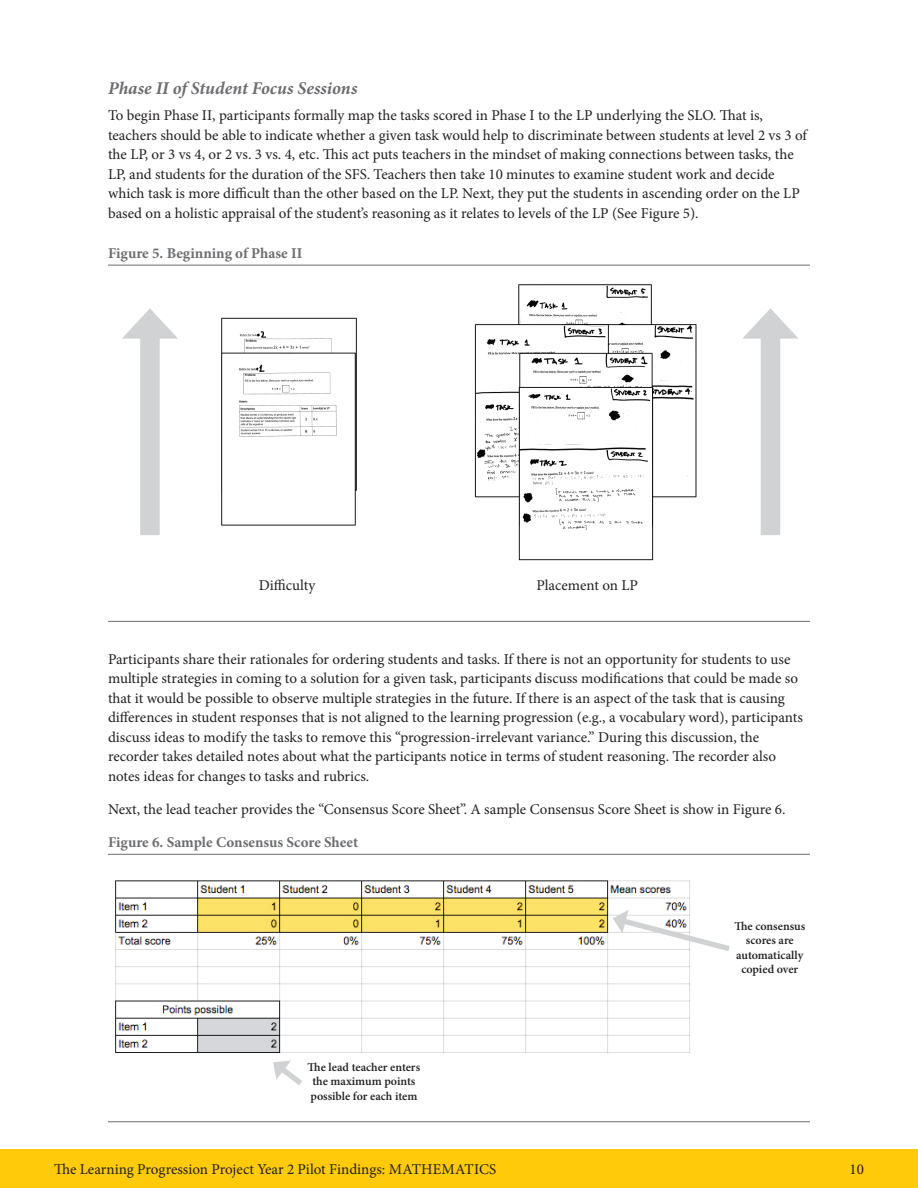
<style>
.page{position:relative;width:918px;height:1188px;background:#fff}
.page>*{position:absolute;margin:0;border:0;box-sizing:border-box;transform-origin:0 0}
.t1{font:italic 700 18px "Minion Pro";letter-spacing:.005em;color:#6c6d70}
.t2{font:15px/19.5px "Minion Pro";color:#231f20}
.t3{font:700 15px "Minion Pro";color:#6c6d70}
.t4{font:600 12px/14.4px "Minion Pro";letter-spacing:-.005em;color:#231f20;text-align:center}
</style>
<div class="page">
<div style="left:0;top:1150px;width:918px;height:38px;background:#feca0a"></div>
<hr style="left:108px;top:265px;width:702px;height:1px;background:#6c6d70">
<hr style="left:108px;top:854px;width:702px;height:1px;background:#6c6d70">
<img style="left:221px;top:317px;width:136px;height:209px">
<img style="left:474px;top:284px;width:223px;height:277px">
<div style="left:140px;top:327px;width:20px;height:208px;background:#d1d2d4"></div>
<svg style="left:122px;top:308px;width:56px;height:31px"></svg>
<div style="left:761px;top:327px;width:19px;height:208px;background:#d1d2d4"></div>
<svg style="left:742px;top:308px;width:57px;height:31px"></svg>
<hr style="left:108px;top:621px;width:702px;height:1px;background:#6c6d70">
<hr style="left:108px;top:1121px;width:702px;height:1px;background:#6c6d70">
<img style="left:115px;top:880px;width:575px;height:173px">
<svg style="left:613px;top:910px;width:117px;height:45px"></svg>
<svg style="left:273px;top:1060px;width:29px;height:25px"></svg>
<p class="t1" style="left:108px;top:76px;width:251px">Phase II of Student Focus Sessions</p>
<p class="t2" style="left:108px;top:106px;width:700px">To begin Phase II, participants formally map the tasks scored in Phase I to the LP underlying the SLO. That is, teachers should be able to indicate whether a given task would help to discriminate between students at level 2 vs 3 of the LP, or 3 vs 4, or 2 vs. 3 vs. 4, etc. This act puts teachers in the mindset of making connections between tasks, the LP, and students for the duration of the SFS. Teachers then take 10 minutes to examine student work and decide which task is more difficult than the other based on the LP. Next, they put the students in ascending order on the LP based on a holistic appraisal of the student’s reasoning as it relates to levels of the LP (See Figure 5).</p>
<p class="t3" style="left:108px;top:243px;width:196px">Figure 5. Beginning of Phase II</p>
<p class="t2" style="left:259px;top:575px;width:58px">Difficulty</p>
<p class="t2" style="left:536px;top:575px;width:103px">Placement on LP</p>
<p class="t2" style="left:108px;top:649px;width:696px">Participants share their rationales for ordering students and tasks. If there is not an opportunity for students to use multiple strategies in coming to a solution for a given task, participants discuss modifications that could be made so that it would be possible to observe multiple strategies in the future. If there is an aspect of the task that is causing differences in student responses that is not aligned to the learning progression (e.g., a vocabulary word), participants discuss ideas to modify the tasks to remove this “progression-irrelevant variance.” During this discussion, the recorder takes detailed notes about what the participants notice in terms of student reasoning. The recorder also notes ideas for changes to tasks and rubrics.</p>
<p class="t2" style="left:108px;top:799px;width:679px">Next, the lead teacher provides the “Consensus Score Sheet”. A sample Consensus Score Sheet is show in Figure 6.</p>
<p class="t3" style="left:108px;top:832px;width:252px">Figure 6. Sample Consensus Score Sheet</p>
<p class="t4" style="left:308px;top:1060px;width:114px;text-align:left">The lead teacher enters the maximum points possible for each item</p>
<p class="t4" style="left:734px;top:919px;width:72px">The consensus scores are automatically copied over</p>
<p class="t2" style="left:54px;top:1160px;width:444px">The Learning Progression Project Year 2 Pilot Findings: MATHEMATICS</p>
<p class="t2" style="left:850px;top:1160px;width:16px">10</p>
<p class="t2" style="left:857px;top:1160px;width:9px">4</p>
</div>
